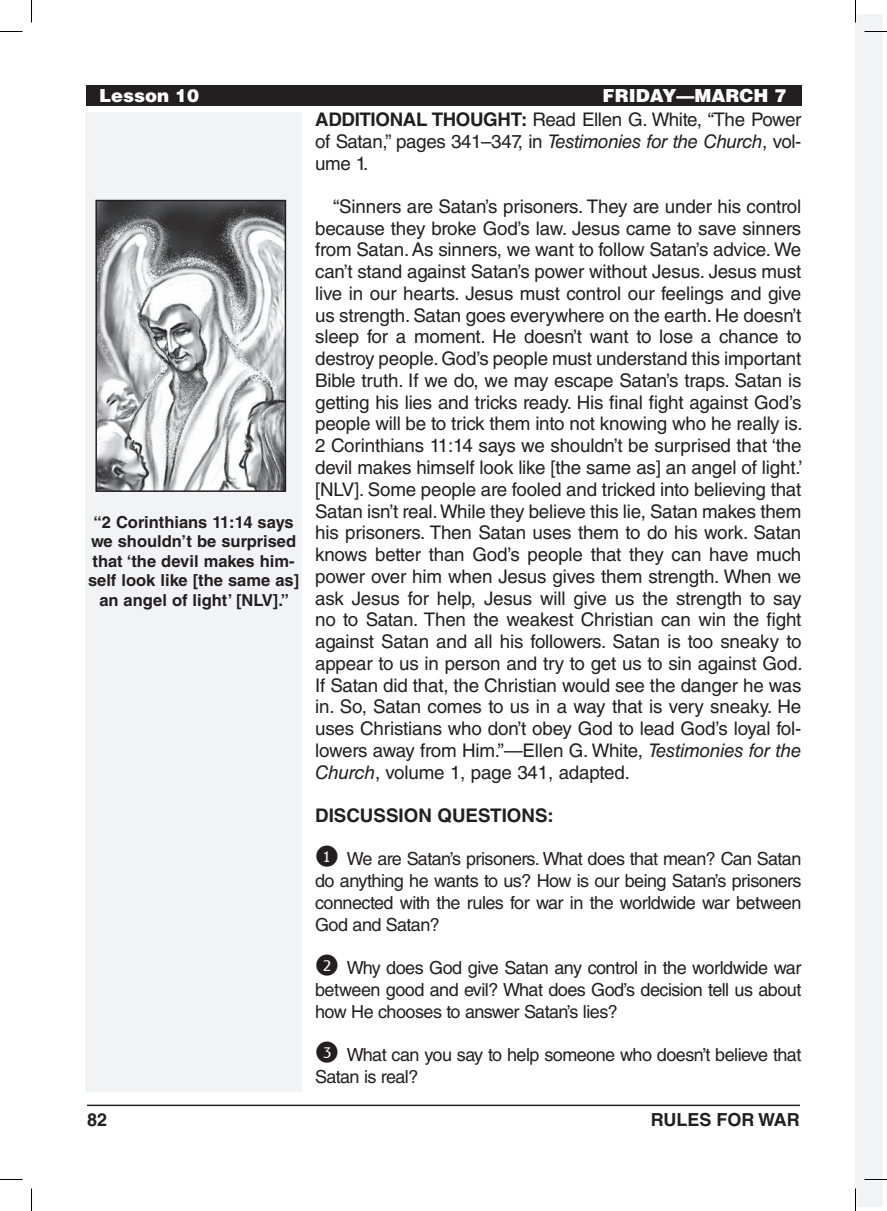
<style>
.page{position:relative;width:887px;height:1211px;background:#fff}
.page>*{position:absolute;margin:0;border:0;box-sizing:border-box;transform-origin:0 0}
.Body_Text_SpaceBefor{font:18.75px/21.8px "Helvetica LT Std";letter-spacing:-.01em;color:#231f20;text-align:justify}
.Body_Text_NoIndent_S{font:18.75px/21.8px "Helvetica LT Std";letter-spacing:-.02em;color:#231f20;text-align:justify}
.Body_Text_NoIndent_S-2{font:700 18.75px "Helvetica LT Std";color:#231f20}
.Friday_Questions{font:18px/21.8px "Helvetica LT Std";letter-spacing:-.03em;color:#231f20;text-align:justify}
.Running_Head_-_Left{font:900 18px "Helvetica LT Std";color:#fff}
.t1{font:700 18px "Helvetica LT Std";color:#231f20}
.Image_Captions{font:700 16.5px/19.5px "Helvetica LT Std";color:#231f20;text-align:center}
.s1{font-weight:700}
.s2{font-style:italic}
</style>
<div class="page">
<hr style="left:87px;top:1104px;width:713px;height:2px;background:#231f20">
<div style="left:86px;top:112px;width:216px;height:979px;background:#f2f3f4"></div>
<div style="left:86px;top:86px;width:715px;height:20px;background:#231f20"></div>
<div style="left:855px;top:13px;width:27px;height:1193px;background:#f2f3f4"></div>
<img style="left:98px;top:203px;width:185px;height:286px">
<div style="left:95px;top:200px;width:191px;height:292px;border:2px solid #231f20"></div>
<hr style="left:864px;top:1178px;width:22px;height:2px;background:#fff">
<svg style="left:0;top:31px;width:22px;height:1px"></svg>
<svg style="left:864px;top:31px;width:22px;height:1px"></svg>
<svg style="left:0;top:1179px;width:22px;height:1px"></svg>
<svg style="left:864px;top:1179px;width:22px;height:1px"></svg>
<svg style="left:31px;top:0;width:1px;height:22px"></svg>
<svg style="left:31px;top:1188px;width:1px;height:22px"></svg>
<svg style="left:855px;top:0;width:1px;height:22px"></svg>
<svg style="left:855px;top:1188px;width:1px;height:22px"></svg>
<p class="Running_Head_-_Left" style="left:99px;top:84px;width:102px">Lesson 10</p>
<p class="Running_Head_-_Left" style="left:602px;top:84px;width:185px">FRIDAY—MARCH 7</p>
<p class="Body_Text_NoIndent_S" style="left:315px;top:108px;width:488px"><span class="s1">ADDITIONAL THOUGHT:</span> Read Ellen G. White, “The Power of Satan,” pages 341–347, in <span class="s2">Testimonies for the Church</span>, vol&shy;ume 1.</p>
<p class="Body_Text_SpaceBefor" style="left:315px;top:195px;width:489px;text-indent:18px">“Sinners are Satan’s prisoners. They are under his control because they broke God’s law. Jesus came to save sinners from Satan. As sinners, we want to follow Satan’s advice. We can’t stand against Satan’s power without Jesus. Jesus must live in our hearts. Jesus must control our feelings and give us strength. Satan goes everywhere on the earth. He doesn’t sleep for a moment. He doesn’t want to lose a chance to destroy people. God’s people must understand this important Bible truth. If we do, we may escape Satan’s traps. Satan is getting his lies and tricks ready. His final fight against God’s people will be to trick them into not knowing who he really is.<br>2 Corinthians 11:14 says we shouldn’t be surprised that ‘the devil makes himself look like [the same as] an angel of light.’ [NLV]. Some people are fooled and tricked into believing that Satan isn’t real. While they believe this lie, Satan makes them his prisoners. Then Satan uses them to do his work. Satan knows better than God’s people that they can have much power over him when Jesus gives them strength. When we ask Jesus for help, Jesus will give us the strength to say no to Satan. Then the weakest Christian can win the fight against Satan and all his followers. Satan is too sneaky to appear to us in person and try to get us to sin against God.<br>If Satan did that, the Christian would see the danger he was in. So, Satan comes to us in a way that is very sneaky. He uses Christians who don’t obey God to lead God’s loyal fol&shy;lowers away from Him.”—Ellen G. White, <span class="s2">Testimonies for the Church</span>, volume 1, page 341, adapted.</p>
<p class="Body_Text_NoIndent_S-2" style="left:315px;top:804px;width:240px">DISCUSSION QUESTIONS:</p>
<p class="Friday_Questions" style="left:315px;top:848px;width:488px;text-indent:31px">We are Satan’s prisoners. What does that mean? Can Satan do anything he wants to us? How is our being Satan’s prisoners connected with the rules for war in the worldwide war between God and Satan?</p>
<p class="Friday_Questions" style="left:315px;top:956px;width:487px;text-indent:31px">Why does God give Satan any control in the worldwide war between good and evil? What does God’s decision tell us about how He chooses to answer Satan’s lies?</p>
<p class="Friday_Questions" style="left:315px;top:1043px;width:487px">✓ What can you say to help someone who doesn’t believe that<br>Satan is real?</p>
<p class="Image_Captions" style="left:88px;top:512px;width:213px">“2 Corinthians 11:14 says we shouldn’t be surprised that ‘the devil makes him&shy;self look like [the same as] an angel of light’ [NLV].”</p>
<p class="t1" style="left:87px;top:1109px;width:22px">82</p>
<p class="t1" style="left:650px;top:1109px;width:151px">RULES FOR WAR</p>
</div>
